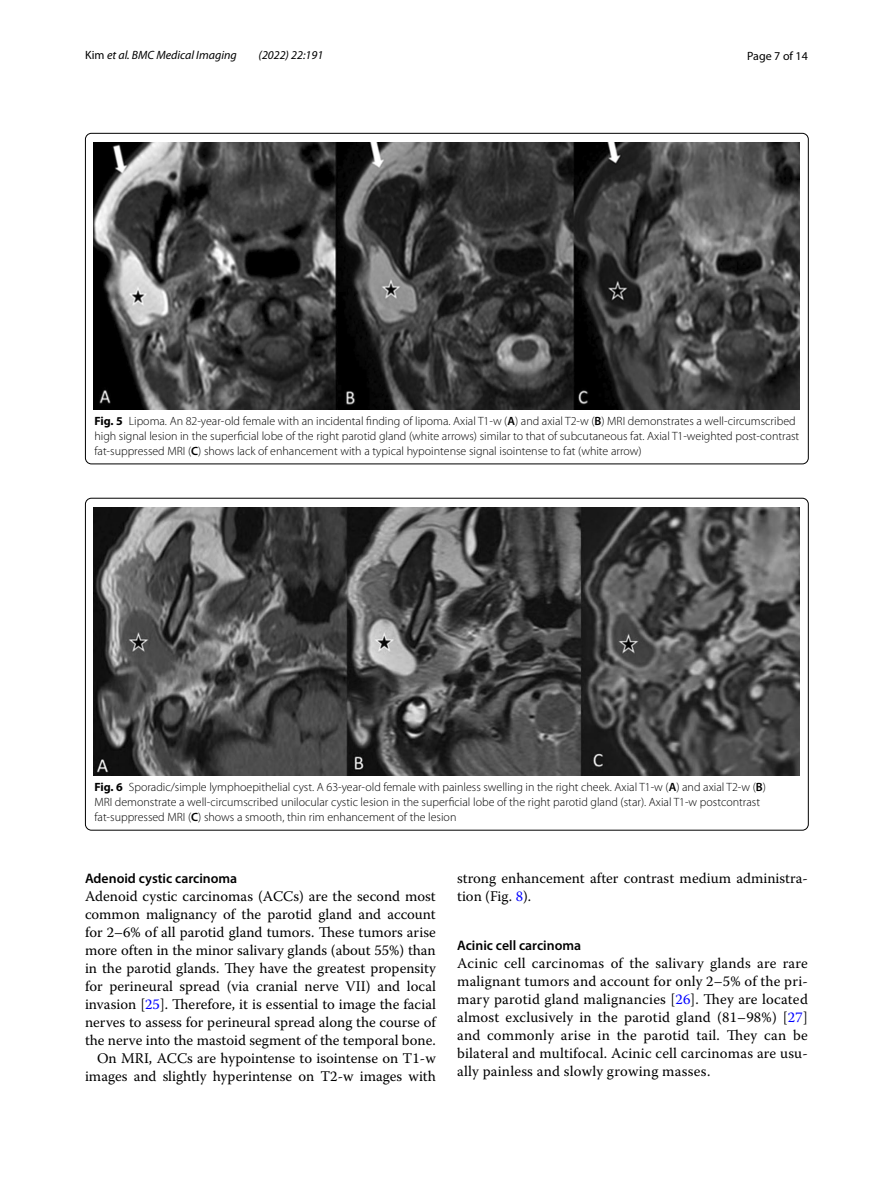
<style>
.page{position:relative;width:893px;height:1187px;background:#fff}
.page>*{position:absolute;margin:0;border:0;box-sizing:border-box;transform-origin:0 0}
.t1{font:14.7px/18px "Warnock Pro";color:#000;text-align:right}
.t2{font:600 13.8px "Myriad Pro";color:#000}
.t3{font:300 12px/15px "Myriad Pro";color:#000}
.t4{font:italic 12px "Myriad Pro";color:#000}
.t5{font:12px "Myriad Pro";color:#000}
.s1{font-style:normal}
.s2{font-weight:700}
.s3{font-weight:600}
.s4{color:#00f}
</style>
<div class="page">
<img style="left:94px;top:142px;width:706px;height:267px">
<img style="left:94px;top:507px;width:706px;height:268px">
<p class="t4" style="left:85px;top:48px;width:153px"><span class="s1">Kim</span> et al. BMC Medical Imaging</p>
<p class="t4" style="left:259px;top:48px;width:66px">(2022) 22:191</p>
<p class="t5" style="left:747px;top:48px;width:62px">Page 7 of 14</p>
<p class="t3" style="left:94px;top:413px;width:706px"><span class="s2">Fig. 5</span> Lipoma. An 82-year-old female with an incidental finding of lipoma. Axial T1‑w (<span class="s3">A</span>) and axial T2‑w (<span class="s3">B</span>) MRI demonstrates a well‑circumscribed high signal lesion in the superficial lobe of the right parotid gland (white arrows) similar to that of subcutaneous fat. Axial T1‑weighted post-contrast fat‑suppressed MRI (<span class="s3">C</span>) shows lack of enhancement with a typical hypointense signal isointense to fat (white arrow)</p>
<p class="t3" style="left:94px;top:779px;width:673px"><span class="s2">Fig. 6</span> Sporadic/simple lymphoepithelial cyst. A 63-year-old female with painless swelling in the right cheek. Axial T1‑w (<span class="s3">A</span>) and axial T2‑w (<span class="s3">B</span>)<br>MRI demonstrate a well‑circumscribed unilocular cystic lesion in the superficial lobe of the right parotid gland (star). Axial T1‑w postcontrast fat‑suppressed MRI (<span class="s3">C</span>) shows a smooth, thin rim enhancement of the lesion</p>
<p class="t2" style="left:85px;top:869px;width:154px">Adenoid cystic carcinoma</p>
<p class="t1" style="left:85px;top:886px;width:352px">Adenoid cystic carcinomas (ACCs) are the second most common malignancy of the parotid gland and account for 2–6% of all parotid gland tumors. These tumors arise more often in the minor salivary glands (about 55%) than in the parotid glands. They have the greatest propensity for perineural spread (via cranial nerve VII) and local invasion [<span class="s4">25</span>]. Therefore, it is essential to image the facial nerves to assess for perineural spread along the course of the nerve into the mastoid segment of the temporal bone.<br>On MRI, ACCs are hypointense to isointense on T1-w images and slightly hyperintense on T2-w images with</p>
<p class="t1" style="left:457px;top:868px;width:352px;text-align:left">strong enhancement after contrast medium administra&shy;tion (Fig. <span class="s4">8</span>).</p>
<p class="t2" style="left:457px;top:936px;width:126px">Acinic cell carcinoma</p>
<p class="t1" style="left:457px;top:953px;width:352px;text-align:justify">Acinic cell carcinomas of the salivary glands are rare malignant tumors and account for only 2–5% of the pri&shy;mary parotid gland malignancies [<span class="s4">26</span>]. They are located almost exclusively in the parotid gland (81–98%) [<span class="s4">27</span>] and commonly arise in the parotid tail. They can be bilateral and multifocal. Acinic cell carcinomas are usu&shy;ally painless and slowly growing masses.</p>
</div>
